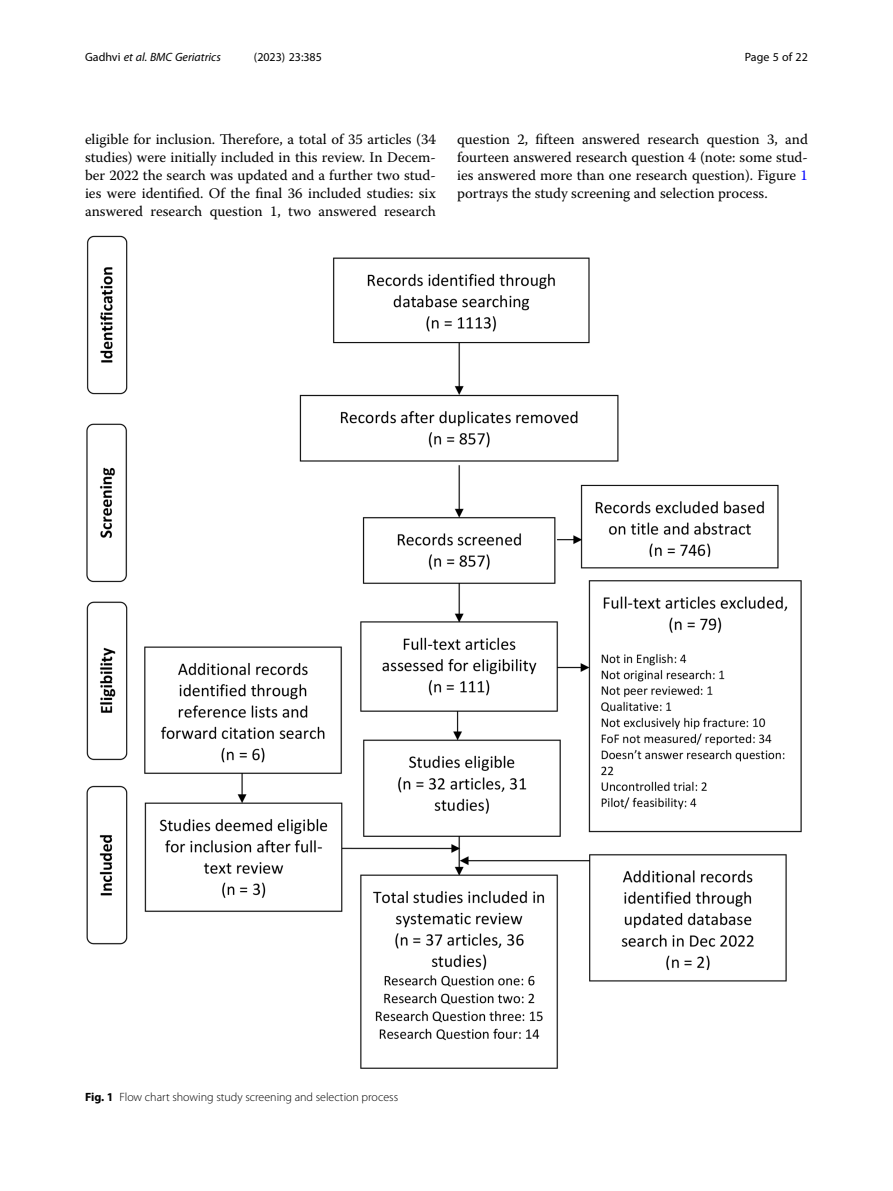
<style>
.page{position:relative;width:893px;height:1191px;background:#fff}
.page>*{position:absolute;margin:0;border:0;box-sizing:border-box;transform-origin:0 0}
.Body_Text{font:14.7px/18px "Warnock Pro";color:#000;text-align:justify}
.Figure_Caption{font:300 12px "Myriad Pro";color:#000}
.t1{font:italic 12px "Myriad Pro";color:#000}
.t2{font:12px "Myriad Pro";color:#000}
.s1{font-style:normal}
.s2{color:#00f}
.s3{font-weight:700}
</style>
<div class="page">
<img style="left:86px;top:235px;width:716px;height:834px">
<p class="t1" style="left:85px;top:50px;width:137px"><span class="s1">Gadhvi</span> et al. BMC Geriatrics</p>
<p class="t2" style="left:254px;top:50px;width:70px">(2023) 23:385</p>
<p class="t2" style="left:745px;top:50px;width:65px">Page 5 of 22</p>
<p class="Body_Text" style="left:85px;top:130px;width:352px">eligible for inclusion. Therefore, a total of 35 articles (34 studies) were initially included in this review. In Decem&shy;ber 2022 the search was updated and a further two stud&shy;ies were identified. Of the final 36 included studies: six answered research question 1, two answered research</p>
<p class="Body_Text" style="left:457px;top:130px;width:352px">question 2, fifteen answered research question 3, and fourteen answered research question 4 (note: some stud&shy;ies answered more than one research question). Figure <span class="s2">1 </span>portrays the study screening and selection process.</p>
<p class="Figure_Caption" style="left:85px;top:1090px;width:315px"><span class="s3">Fig. 1</span> Flow chart showing study screening and selection process</p>
</div>
